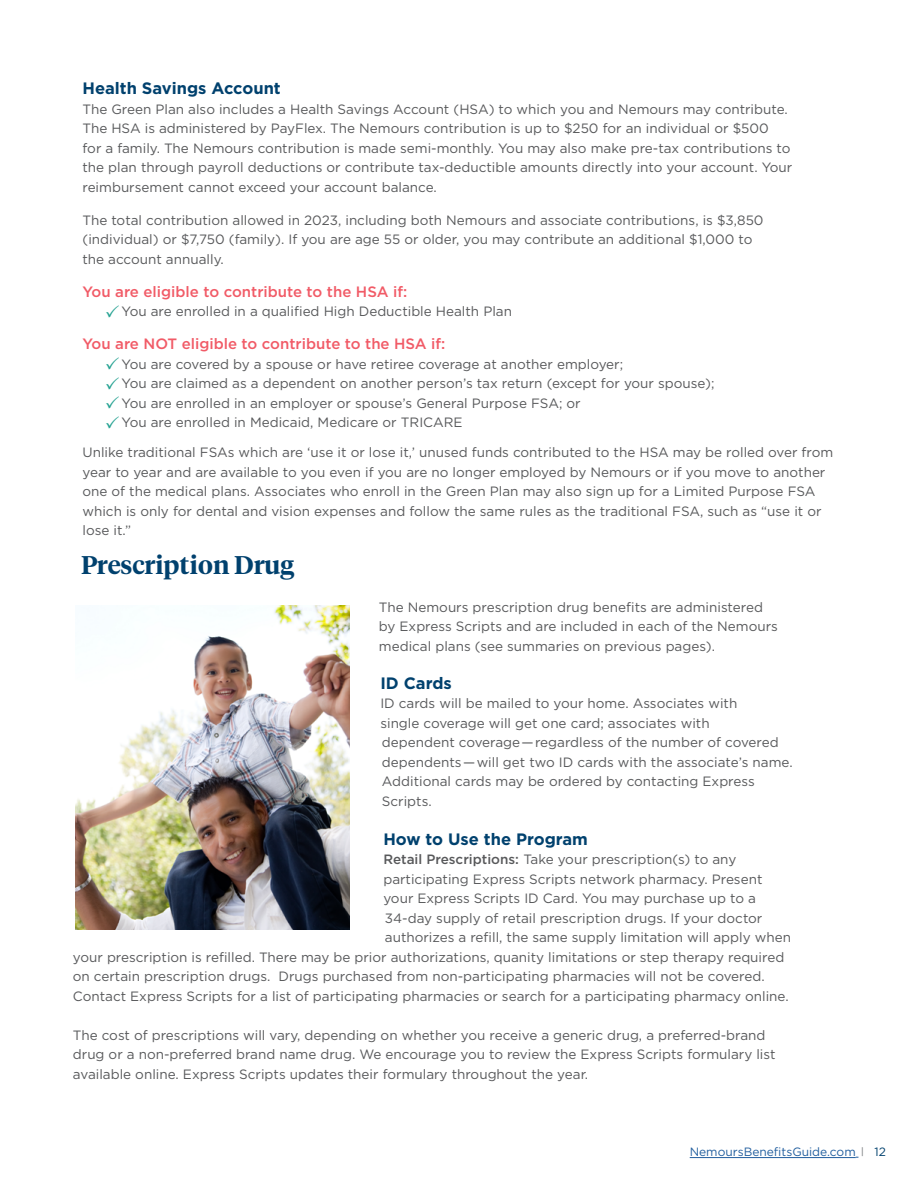
<style>
.page{position:relative;width:918px;height:1188px;background:#fff}
.page>*{position:absolute;margin:0;border:0;box-sizing:border-box;transform-origin:0 0}
.t1{font:600 25.5px "Tiempos Headline";color:#00416e}
.t2{font:700 16.5px "Gotham";color:#00416e}
.t3{font:500 15px "Gotham";color:#f15b67}
.t4{font:13.5px/19.5px "Gotham";color:#58595b}
.t5{font:12px "Gotham";color:#215e9e}
.s1{font-weight:500}
.s2{font-family:"Trade Gothic LT Std Cn 18";color:#808285}
.s3{color:#00416e}
</style>
<div class="page">
<hr style="left:690px;top:1157px;width:166px;height:1px;background:#215e9e">
<img style="left:76px;top:606px;width:273px;height:324px">
<p class="t2" style="left:82px;top:77px;width:200px">Health Savings Account</p>
<p class="t4" style="left:82px;top:99px;width:711px">The Green Plan also includes a Health Savings Account (HSA) to which you and Nemours may contribute.<br>The HSA is administered by PayFlex. The Nemours contribution is up to $250 for an individual or $500<br>for a family. The Nemours contribution is made semi-monthly. You may also make pre-tax contributions to the plan through payroll deductions or contribute tax-deductible amounts directly into your account. Your reimbursement cannot exceed your account balance.</p>
<p class="t4" style="left:82px;top:210px;width:683px">The total contribution allowed in 2023, including both Nemours and associate contributions, is $3,850 (individual) or $7,750 (family). If you are age 55 or older, you may contribute an additional $1,000 to the account annually.</p>
<p class="t3" style="left:82px;top:282px;width:326px">You are eligible to contribute to the HSA if:</p>
<p class="t4" style="left:121px;top:301px;width:392px">You are enrolled in a qualified High Deductible Health Plan</p>
<p class="t3" style="left:82px;top:334px;width:364px">You are NOT eligible to contribute to the HSA if:</p>
<p class="t4" style="left:121px;top:354px;width:594px">You are covered by a spouse or have retiree coverage at another employer;<br>You are claimed as a dependent on another person’s tax return (except for your spouse); You are enrolled in an employer or spouse’s General Purpose FSA; or<br>You are enrolled in Medicaid, Medicare or TRICARE</p>
<p class="t4" style="left:83px;top:443px;width:752px">Unlike traditional FSAs which are ‘use it or lose it,’ unused funds contributed to the HSA may be rolled over from year to year and are available to you even if you are no longer employed by Nemours or if you move to another one of the medical plans. Associates who enroll in the Green Plan may also sign up for a Limited Purpose FSA which is only for dental and vision expenses and follow the same rules as the traditional FSA, such as “use it or lose it.”</p>
<h1 class="t1" style="left:81px;top:547px;width:215px">Prescription Drug</h1>
<p class="t4" style="left:379px;top:597px;width:401px">The Nemours prescription drug benefits are administered by Express Scripts and are included in each of the Nemours medical plans (see summaries on previous pages).</p>
<p class="t2" style="left:380px;top:672px;width:73px">ID Cards</p>
<p class="t4" style="left:380px;top:693px;width:414px">ID cards will be mailed to your home. Associates with<br>single coverage will get one card; associates with<br>dependent coverage—regardless of the number of covered dependents—will get two ID cards with the associate’s name.<br>Additional cards may be ordered by contacting Express Scripts.</p>
<p class="t2" style="left:383px;top:828px;width:206px">How to Use the Program</p>
<p class="t4" style="left:383px;top:849px;width:354px"><span class="s1">Retail Prescriptions:</span> Take your prescription(s) to any</p>
<p class="t4" style="left:383px;top:869px;width:381px">participating Express Scripts network pharmacy. Present</p>
<p class="t4" style="left:383px;top:888px;width:374px">your Express Scripts ID Card. You may purchase up to a</p>
<p class="t4" style="left:385px;top:908px;width:379px">34-day supply of retail prescription drugs. If your doctor</p>
<p class="t4" style="left:385px;top:927px;width:408px">authorizes a refill, the same supply limitation will apply when</p>
<p class="t4" style="left:73px;top:947px;width:713px">your prescription is refilled. There may be prior authorizations, quanity limitations or step therapy required</p>
<p class="t4" style="left:73px;top:966px;width:693px">on certain prescription drugs. Drugs purchased from non-participating pharmacies will not be covered.</p>
<p class="t4" style="left:73px;top:986px;width:717px">Contact Express Scripts for a list of participating pharmacies or search for a participating pharmacy online.</p>
<p class="t4" style="left:73px;top:1025px;width:704px">The cost of prescriptions will vary, depending on whether you receive a generic drug, a preferred-brand drug or a non-preferred brand name drug. We encourage you to review the Express Scripts formulary list available online. Express Scripts updates their formulary throughout the year.</p>
<p class="t5" style="left:690px;top:1144px;width:198px">NemoursBenefitsGuide.com <span class="s2">|</span> <span class="s3">12</span></p>
</div>
